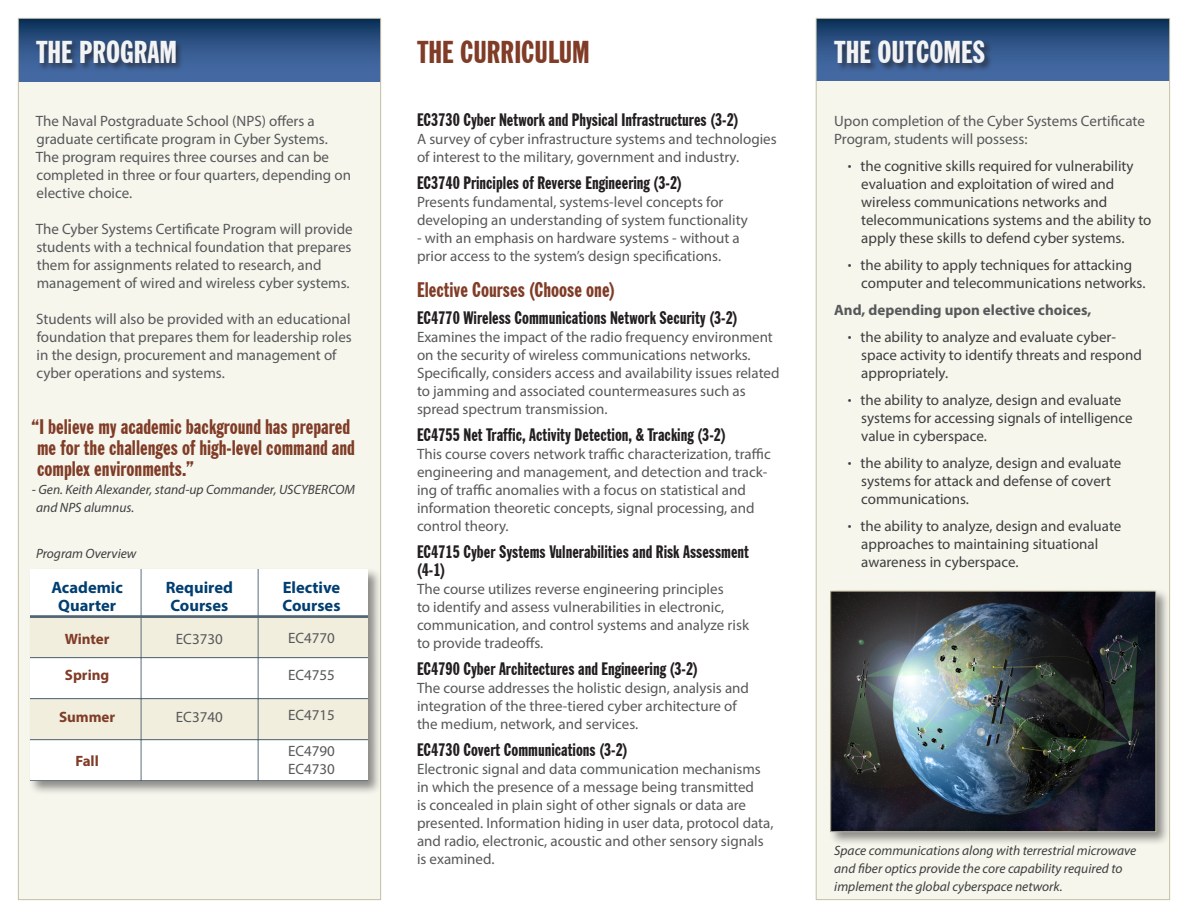
<style>
.page{position:relative;width:1188px;height:918px;background:#fff}
.page>*{position:absolute;margin:0;border:0;box-sizing:border-box;transform-origin:0 0}
.Header_1_Page_Header{font:extra-condensed 31.5px "Franklin Gothic BT";color:#f2f3f4}
.t1{font:extra-condensed 31.5px "Franklin Gothic BT";color:#803c27}
.Header_3__1st_Para{font:extra-condensed 21px/21px "Franklin Gothic BT";color:#803c27}
.Header_3__curriculum{font:extra-condensed 21px "Franklin Gothic BT";color:#803c27}
.Header_4_curriculum{font:extra-condensed 18px/18px "Franklin Gothic BT";color:#231f20}
.body{font:700 16.5px/18px "Myriad Pro";color:#013e71;text-align:center}
.Header_4_curriculum-2{font:15px/18px "Myriad Pro";color:#57585a}
.body-2{font:15px "Myriad Pro";color:#57585a}
.bullets_-_generic{font:15px/18px "Myriad Pro";color:#3e3e3f}
.body_first{font:15px/18px "Myriad Pro";color:#57585a}
.body_-_centered{font:15px "Myriad Pro";color:#57585a}
.body_first-2{font:700 15px "Myriad Pro";color:#57585a}
.body_-_centered-2{font:700 15px "Myriad Pro";color:#803c27}
.t2{font:italic 13.5px/18px "Myriad Pro";color:#3e3e3f}
.s1{font-size:13.5px}
</style>
<div class="page">
<div style="left:18px;top:18px;width:363px;height:882px;background:#f6f6ed"></div>
<div style="left:18px;top:18px;width:363px;height:63px;background:linear-gradient(to bottom,#10365f,#4f74b1)"></div>
<div style="left:816px;top:18px;width:353px;height:881px;background:#f6f6ed"></div>
<div style="left:816px;top:18px;width:353px;height:63px;background:linear-gradient(to bottom,#113760,#4f74b1)"></div>
<div style="left:828px;top:589px;width:342px;height:257px;background:#231f20;opacity:.5"></div>
<img style="left:833px;top:593px;width:321px;height:237px">
<div style="left:831px;top:591px;width:325px;height:241px;border:1px solid #c5bfa2"></div>
<div style="left:28px;top:567px;width:354px;height:228px;background:#231f20;opacity:.5"></div>
<div style="left:31px;top:699px;width:337px;height:41px;background:#f1eede"></div>
<div style="left:31px;top:617px;width:337px;height:41px;background:#f1eede"></div>
<div style="left:31px;top:569px;width:337px;height:48px;background:#fff"></div>
<div style="left:31px;top:658px;width:337px;height:41px;background:#fff"></div>
<div style="left:31px;top:740px;width:337px;height:41px;background:#fff"></div>
<hr style="left:31px;top:615px;width:337px;height:3px;background:#526573">
<hr style="left:31px;top:657px;width:337px;height:1px;background:#526573">
<hr style="left:31px;top:698px;width:337px;height:1px;background:#526573">
<hr style="left:31px;top:739px;width:337px;height:1px;background:#526573">
<hr style="left:31px;top:780px;width:337px;height:1px;background:#526573">
<hr style="left:31px;top:569px;width:337px;height:1px;background:#526573">
<hr style="left:141px;top:569px;width:1px;height:212px;background:#526573">
<hr style="left:31px;top:569px;width:1px;height:212px;background:#526573">
<hr style="left:258px;top:569px;width:1px;height:212px;background:#526573">
<hr style="left:374px;top:569px;width:1px;height:212px;background:#526573">
<div style="left:833px;top:40px;width:160px;height:32px;background:#231f20;opacity:.65"></div>
<div style="left:35px;top:40px;width:149px;height:32px;background:#231f20;opacity:.65"></div>
<p class="Header_1_Page_Header" style="left:36px;top:34px;width:143px">THE PROGRAM</p>
<p class="t1" style="left:417px;top:34px;width:174px">THE CURRICULUM</p>
<p class="Header_1_Page_Header" style="left:834px;top:34px;width:153px">THE OUTCOMES</p>
<p class="body-2" style="left:36px;top:112px;width:281px">The Naval Postgraduate School (NPS) offers a</p>
<p class="body-2" style="left:37px;top:130px;width:293px">graduate certificate program in Cyber Systems.</p>
<p class="body-2" style="left:36px;top:148px;width:295px">The program requires three courses and can be</p>
<p class="body-2" style="left:36px;top:166px;width:316px">completed in three or four quarters, depending on</p>
<p class="body-2" style="left:37px;top:184px;width:97px">elective choice.</p>
<p class="body-2" style="left:36px;top:220px;width:318px">The Cyber Systems Certificate Program will provide</p>
<p class="body-2" style="left:36px;top:238px;width:317px">students with a technical foundation that prepares</p>
<p class="body-2" style="left:37px;top:256px;width:286px">them for assignments related to research, and</p>
<p class="body-2" style="left:37px;top:274px;width:314px">management of wired and wireless cyber systems.</p>
<p class="body-2" style="left:36px;top:310px;width:316px">Students will also be provided with an educational</p>
<p class="body-2" style="left:37px;top:328px;width:317px">foundation that prepares them for leadership roles</p>
<p class="body-2" style="left:37px;top:346px;width:301px">in the design, procurement and management of</p>
<p class="body-2" style="left:36px;top:364px;width:190px">cyber operations and systems.</p>
<p class="Header_3__1st_Para" style="left:32px;top:416px;width:325px">“I believe my academic background has prepared me for the challenges of high-level command and complex environments.”</p>
<p class="t2" style="left:36px;top:480px;width:320px;text-indent:-4px">- Gen. Keith Alexander, stand-up Commander, USCYBERCOM and NPS alumnus.</p>
<p class="t2" style="left:36px;top:544px;width:102px">Program Overview</p>
<p class="body" style="left:51px;top:577px;width:73px">Academic<br>Quarter</p>
<p class="body_-_centered-2" style="left:65px;top:629px;width:46px">Winter</p>
<p class="body_-_centered" style="left:176px;top:630px;width:48px">EC3730</p>
<p class="body_-_centered" style="left:288px;top:628px;width:48px">EC4770</p>
<p class="body_-_centered-2" style="left:65px;top:666px;width:46px">Spring</p>
<p class="body_-_centered-2" style="left:59px;top:707px;width:58px">Summer</p>
<p class="body_-_centered" style="left:176px;top:707px;width:48px">EC3740</p>
<p class="body_-_centered" style="left:288px;top:706px;width:48px">EC4715</p>
<p class="body_-_centered-2" style="left:75px;top:751px;width:25px">Fall</p>
<p class="body" style="left:166px;top:577px;width:69px;text-align:left">Required<br>Courses</p>
<p class="body" style="left:283px;top:577px;width:59px">Elective</p>
<p class="body" style="left:283px;top:595px;width:59px">Courses</p>
<p class="body_-_centered" style="left:288px;top:666px;width:48px">EC4755</p>
<p class="body_-_centered" style="left:288px;top:742px;width:48px">EC4790</p>
<p class="body_-_centered" style="left:288px;top:760px;width:48px">EC4730</p>
<p class="Header_4_curriculum" style="left:417px;top:111px;width:323px">EC3730 Cyber Network and Physical Infrastructures (3-2)</p>
<p class="Header_4_curriculum-2" style="left:417px;top:130px;width:361px">A survey of cyber infrastructure systems and technologies of interest to the military, government and industry.</p>
<p class="Header_4_curriculum" style="left:417px;top:174px;width:266px">EC3740 Principles of Reverse Engineering (3-2)</p>
<p class="Header_4_curriculum-2" style="left:417px;top:193px;width:308px">Presents fundamental, systems-level concepts for</p>
<p class="body-2" style="left:417px;top:211px;width:332px">developing an understanding of system functionality</p>
<p class="body-2" style="left:417px;top:229px;width:324px">- with an emphasis on hardware systems - without a</p>
<p class="body-2" style="left:417px;top:247px;width:306px">prior access to the system’s design specifications.</p>
<p class="Header_3__curriculum" style="left:417px;top:277px;width:200px">Elective Courses (Choose one)</p>
<p class="Header_4_curriculum" style="left:417px;top:309px;width:322px">EC4770 Wireless Communications Network Security (3-2)</p>
<p class="Header_4_curriculum-2" style="left:417px;top:328px;width:364px">Examines the impact of the radio frequency environment on the security of wireless communications networks.<br>Specifically, considers access and availability issues related to jamming and associated countermeasures such as spread spectrum transmission.</p>
<p class="Header_4_curriculum" style="left:417px;top:426px;width:310px">EC4755 Net Traffic, Activity Detection, &amp; Tracking (3-2)</p>
<p class="Header_4_curriculum-2" style="left:417px;top:445px;width:355px">This course covers network traffic characterization, traffic engineering and management, and detection and track&shy;ing of traffic anomalies with a focus on statistical and information theoretic concepts, signal processing, and control theory.</p>
<p class="Header_4_curriculum" style="left:417px;top:543px;width:334px">EC4715 Cyber Systems Vulnerabilities and Risk Assessment (4-1)</p>
<p class="Header_4_curriculum-2" style="left:417px;top:580px;width:308px">The course utilizes reverse engineering principles</p>
<p class="body-2" style="left:417px;top:598px;width:309px">to identify and assess vulnerabilities in electronic,</p>
<p class="body-2" style="left:417px;top:616px;width:334px">communication, and control systems and analyze risk</p>
<p class="body-2" style="left:417px;top:634px;width:128px">to provide tradeoffs.</p>
<p class="Header_4_curriculum" style="left:417px;top:660px;width:283px">EC4790 Cyber Architectures and Engineering (3-2)</p>
<p class="Header_4_curriculum-2" style="left:417px;top:679px;width:334px">The course addresses the holistic design, analysis and</p>
<p class="body-2" style="left:417px;top:697px;width:321px">integration of the three-tiered cyber architecture of</p>
<p class="body-2" style="left:417px;top:715px;width:223px">the medium, network, and services.</p>
<p class="Header_4_curriculum" style="left:417px;top:741px;width:212px">EC4730 Covert Communications (3-2)</p>
<p class="Header_4_curriculum-2" style="left:417px;top:760px;width:358px">Electronic signal and data communication mechanisms in which the presence of a message being transmitted<br>is concealed in plain sight of other signals or data are presented. Information hiding in user data, protocol data, and radio, electronic, acoustic and other sensory signals is examined.</p>
<p class="body_first" style="left:834px;top:112px;width:312px">Upon completion of the Cyber Systems Certificate<br>Program, students will possess:</p>
<p class="bullets_-_generic" style="left:861px;top:157px;width:292px;text-indent:-14px"><span class="s1">•</span> the cognitive skills required for vulnerability evaluation and exploitation of wired and wireless communications networks and telecommunications systems and the ability to apply these skills to defend cyber systems.</p>
<p class="bullets_-_generic" style="left:861px;top:256px;width:286px;text-indent:-14px"><span class="s1">•</span> the ability to apply techniques for attacking computer and telecommunications networks.</p>
<p class="body_first-2" style="left:834px;top:300px;width:259px">And, depending upon elective choices,</p>
<p class="bullets_-_generic" style="left:861px;top:328px;width:282px;text-indent:-14px"><span class="s1">•</span> the ability to analyze and evaluate cyber&shy;space activity to identify threats and respond appropriately.</p>
<p class="bullets_-_generic" style="left:861px;top:391px;width:273px;text-indent:-14px"><span class="s1">•</span> the ability to analyze, design and evaluate systems for accessing signals of intelligence value in cyberspace.</p>
<p class="bullets_-_generic" style="left:861px;top:454px;width:262px;text-indent:-14px"><span class="s1">•</span> the ability to analyze, design and evaluate systems for attack and defense of covert communications.</p>
<p class="bullets_-_generic" style="left:861px;top:517px;width:262px;text-indent:-14px"><span class="s1">•</span> the ability to analyze, design and evaluate approaches to maintaining situational awareness in cyberspace.</p>
<p class="t2" style="left:834px;top:841px;width:303px">Space communications along with terrestrial microwave and fiber optics provide the core capability required to implement the global cyberspace network.</p>
</div>
